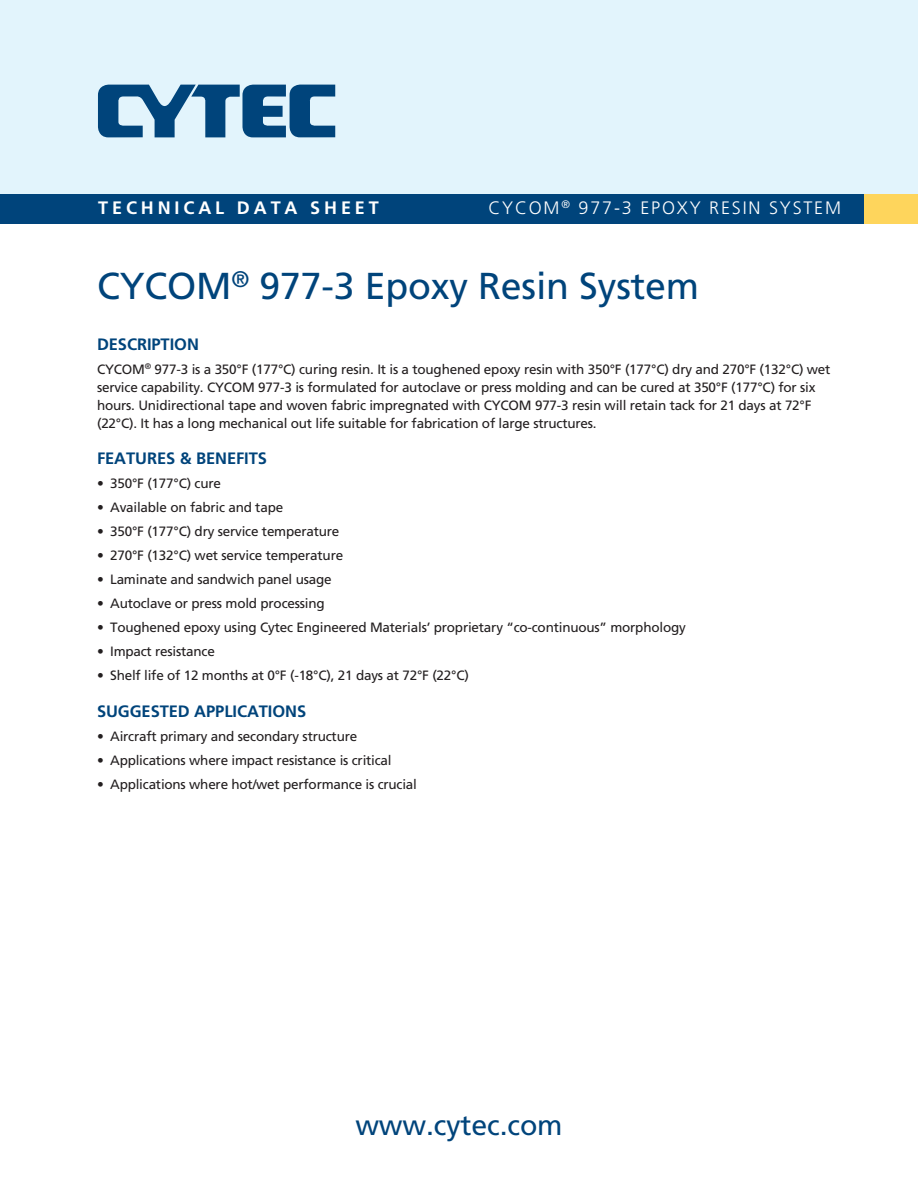
<style>
.page{position:relative;width:918px;height:1188px;background:#fff}
.page>*{position:absolute;margin:0;border:0;box-sizing:border-box;transform-origin:0 0}
.t1{font:37.5px "Frutiger";letter-spacing:-.005em;color:#00447b}
.t2{font:28.5px "Frutiger";letter-spacing:-.005em;color:#00447b}
.t3{font:300 18px "Frutiger";letter-spacing:.1em;color:#fff}
.t4{font:700 18px "Frutiger";letter-spacing:.215em;color:#fff}
.t5{font:700 16.5px "Frutiger";letter-spacing:-.005em;color:#00447b}
.t6{font:13.5px/18px "Frutiger";letter-spacing:-.015em;color:#231f20}
</style>
<div class="page">
<div style="left:0;top:0;width:918px;height:197px;background:#e2f4fc"></div>
<svg style="left:98px;top:85px;width:237px;height:52px"></svg>
<div style="left:0;top:194px;width:918px;height:30px;background:#00447b"></div>
<div style="left:864px;top:194px;width:54px;height:30px;background:#fed55c"></div>
<h3 class="t4" style="left:98px;top:200px;width:282px">TECHNICAL DATA SHEET</h3>
<h3 class="t3" style="left:488px;top:200px;width:354px">CYCOM<sup>®</sup> 977-3 EPOXY RESIN SYSTEM</h3>
<h1 class="t1" style="left:97px;top:271px;width:604px">CYCOM<sup>®</sup> 977-3 Epoxy Resin System</h1>
<p class="t5" style="left:97px;top:338px;width:103px">DESCRIPTION</p>
<p class="t6" style="left:97px;top:361px;width:735px">CYCOM<sup>®</sup> 977-3 is a 350°F (177°C) curing resin. It is a toughened epoxy resin with 350°F (177°C) dry and 270°F (132°C) wet service capability. CYCOM 977-3 is formulated for autoclave or press molding and can be cured at 350°F (177°C) for six hours. Unidirectional tape and woven fabric impregnated with CYCOM 977-3 resin will retain tack for 21 days at 72°F (22°C). It has a long mechanical out life suitable for fabrication of large structures.</p>
<p class="t5" style="left:97px;top:452px;width:171px">FEATURES &amp; BENEFITS</p>
<p class="t6" style="left:97px;top:476px;width:125px">• 350°F (177°C) cure</p>
<p class="t6" style="left:97px;top:500px;width:188px">• Available on fabric and tape</p>
<p class="t6" style="left:97px;top:524px;width:244px">• 350°F (177°C) dry service temperature</p>
<p class="t6" style="left:97px;top:548px;width:248px">• 270°F (132°C) wet service temperature</p>
<p class="t6" style="left:97px;top:572px;width:236px">• Laminate and sandwich panel usage</p>
<p class="t6" style="left:97px;top:596px;width:229px">• Autoclave or press mold processing</p>
<p class="t6" style="left:97px;top:620px;width:590px">• Toughened epoxy using Cytec Engineered Materials’ proprietary “co-continuous” morphology</p>
<p class="t6" style="left:97px;top:644px;width:119px">• Impact resistance</p>
<p class="t6" style="left:97px;top:668px;width:373px">• Shelf life of 12 months at 0°F (-18°C), 21 days at 72°F (22°C)</p>
<p class="t5" style="left:97px;top:704px;width:211px">SUGGESTED APPLICATIONS</p>
<p class="t6" style="left:97px;top:728px;width:262px">• Aircraft primary and secondary structure</p>
<p class="t6" style="left:97px;top:752px;width:296px">• Applications where impact resistance is critical</p>
<p class="t6" style="left:97px;top:776px;width:321px">• Applications where hot/wet performance is crucial</p>
<h2 class="t2" style="left:355px;top:1114px;width:209px">www.cytec.com</h2>
</div>
